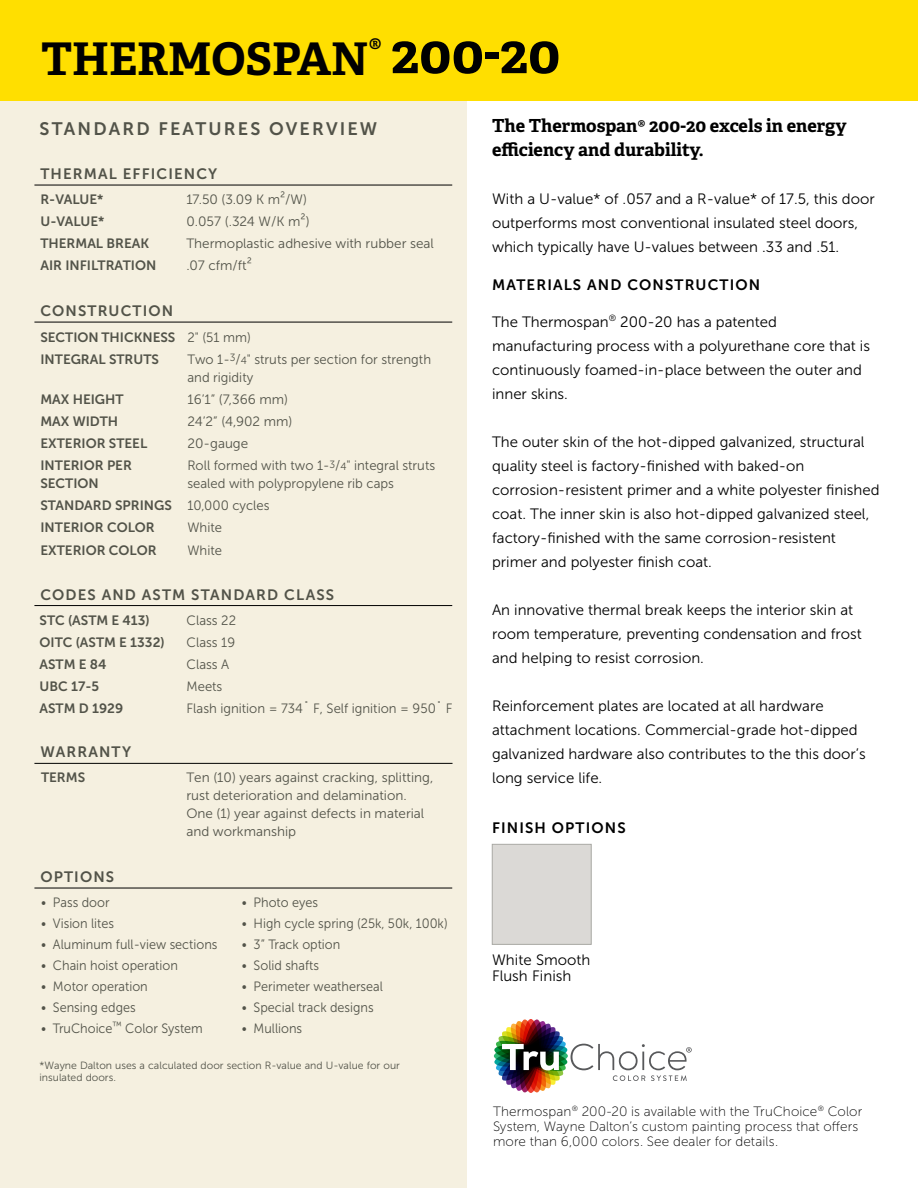
<style>
.page{position:relative;width:918px;height:1188px;background:#fff}
.page>*{position:absolute;margin:0;border:0;box-sizing:border-box;transform-origin:0 0}
.t1{font:700 45px "Adelle PE";color:#000}
.t2{font:700 18px/24px "Adelle PE";color:#000}
.t3{font:18px "Museo Sans 700";letter-spacing:.12em;color:#525349}
.t4{font:15px/24px "Museo Sans 300";color:#000}
.t5{font:15px "Museo Sans 700";letter-spacing:.075em;color:#525349}
.t6{font:15px "Museo Sans 700";letter-spacing:.075em;color:#000}
.t7{font:13.5px/18px "Museo Sans 300";color:#525349}
.t8{font:13.5px/22px "Museo Sans 700";color:#525349}
.t9{font:13.5px "Museo Sans 300";color:#525349;scale:.94 1}
.t10{font:13.5px/15px "Museo Sans 100";letter-spacing:.01em;color:#000}
.t11{font:10.5px/12.6px "Museo Sans 300";color:#525349}
.s1{font-size:54px}
.s2{font-size:51px}
.s3{font-family:"Museo Sans 300"}
.s4{font-size:10.5px}
</style>
<div class="page">
<div style="left:0;top:96px;width:466px;height:1092px;background:#f5f0e0"></div>
<hr style="left:34px;top:185px;width:418px;height:1px;background:#000">
<hr style="left:34px;top:322px;width:418px;height:1px;background:#000">
<hr style="left:34px;top:605px;width:418px;height:1px;background:#000">
<hr style="left:34px;top:763px;width:419px;height:1px;background:#000">
<hr style="left:34px;top:888px;width:418px;height:1px;background:#000">
<div style="left:492px;top:844px;width:99px;height:101px;background:#dbd9d6;border:1px solid #a9a9a4"></div>
<div style="left:0;top:0;width:918px;height:100px;background:#ffdf00"></div>
<div style="left:522px;top:1019px;width:18px;height:74px;background:#f0574d;border-radius:50%"></div>
<svg style="left:494px;top:1019px;width:198px;height:73px"></svg>
<h1 class="t1" style="left:41px;top:26px;width:521px">THERMOSPAN<sup>®</sup> <span class="s1">200</span><span class="s2">-</span><span class="s1">20</span></h1>
<p class="t3" style="left:40px;top:119px;width:339px">STANDARD FEATURES OVERVIEW</p>
<p class="t5" style="left:40px;top:166px;width:178px">THERMAL EFFICIENCY</p>
<p class="t8" style="left:40px;top:188px;width:65px">R-VALUE*</p>
<p class="t7" style="left:186px;top:191px;width:122px">17.50 (3.09 K m²/W)</p>
<p class="t8" style="left:40px;top:211px;width:66px">U-VALUE*</p>
<p class="t7" style="left:186px;top:213px;width:125px">0.057 (.324 W/K m²)</p>
<p class="t8" style="left:40px;top:233px;width:110px">THERMAL BREAK</p>
<p class="t7" style="left:186px;top:235px;width:249px">Thermoplastic adhesive with rubber seal</p>
<p class="t8" style="left:40px;top:255px;width:117px">AIR INFILTRATION</p>
<p class="t7" style="left:186px;top:257px;width:67px">.07 cfm/ft²</p>
<p class="t5" style="left:40px;top:303px;width:134px">CONSTRUCTION</p>
<p class="t8" style="left:40px;top:326px;width:212px">SECTION THICKNESS <span class="s3">2" (51 mm)<br></span>INTEGRAL STRUTS</p>
<p class="t7" style="left:187px;top:350px;width:245px">Two 1-<sup>3</sup>/<span class="s4">4</span>" struts per section for strength and rigidity</p>
<p class="t8" style="left:40px;top:388px;width:85px">MAX HEIGHT</p>
<p class="t7" style="left:187px;top:390px;width:102px">16’1” (7,366 mm)</p>
<p class="t8" style="left:40px;top:410px;width:79px">MAX WIDTH</p>
<p class="t7" style="left:187px;top:412px;width:107px">24’2” (4,902 mm)</p>
<p class="t8" style="left:40px;top:432px;width:108px">EXTERIOR STEEL</p>
<p class="t7" style="left:187px;top:435px;width:62px">20-gauge</p>
<p class="t8" style="left:40px;top:457px;width:93px;line-height:18px">INTERIOR PER<br>SECTION</p>
<p class="t7" style="left:187px;top:457px;width:249px">Roll formed with two 1-<sup>3</sup>/<span class="s4">4</span>" integral struts sealed with polypropylene rib caps</p>
<p class="t8" style="left:40px;top:495px;width:231px">STANDARD SPRINGS <span class="s3">10,000 cycles<br></span>INTERIOR COLOR</p>
<p class="t7" style="left:187px;top:519px;width:36px">White</p>
<p class="t8" style="left:40px;top:539px;width:118px">EXTERIOR COLOR</p>
<p class="t7" style="left:187px;top:541px;width:36px">White</p>
<p class="t5" style="left:40px;top:586px;width:295px">CODES AND ASTM STANDARD CLASS</p>
<p class="t8" style="left:40px;top:609px;width:112px">STC (ASTM E 413)</p>
<p class="t7" style="left:187px;top:611px;width:51px">Class 22</p>
<p class="t8" style="left:40px;top:631px;width:127px">OITC (ASTM E 1332)</p>
<p class="t7" style="left:187px;top:633px;width:50px">Class 19</p>
<p class="t8" style="left:40px;top:653px;width:68px">ASTM E 84</p>
<p class="t7" style="left:187px;top:655px;width:44px">Class A</p>
<p class="t8" style="left:40px;top:675px;width:61px">UBC 17-5</p>
<p class="t7" style="left:187px;top:678px;width:37px">Meets</p>
<p class="t8" style="left:40px;top:697px;width:85px">ASTM D 1929</p>
<p class="t7" style="left:187px;top:700px;width:268px">Flash ignition = 734˚ F, Self ignition = 950˚ F</p>
<p class="t5" style="left:40px;top:744px;width:92px">WARRANTY</p>
<p class="t8" style="left:41px;top:767px;width:46px">TERMS</p>
<p class="t7" style="left:186px;top:769px;width:249px">Ten (10) years against cracking, splitting, rust deterioration and delamination.<br>One (1) year against defects in material and workmanship</p>
<p class="t5" style="left:40px;top:868px;width:75px">OPTIONS</p>
<p class="t9" style="left:41px;top:895px;width:74px">• Pass door</p>
<p class="t9" style="left:41px;top:916px;width:79px">• Vision lites</p>
<p class="t9" style="left:41px;top:937px;width:189px">• Aluminum full-view sections</p>
<p class="t9" style="left:41px;top:958px;width:147px">• Chain hoist operation</p>
<p class="t9" style="left:41px;top:979px;width:115px">• Motor operation</p>
<p class="t9" style="left:41px;top:1000px;width:102px">• Sensing edges</p>
<p class="t9" style="left:41px;top:1021px;width:174px">• TruChoice<sup>™</sup> Color System</p>
<p class="t9" style="left:242px;top:895px;width:83px">• Photo eyes</p>
<p class="t9" style="left:242px;top:916px;width:221px">• High cycle spring (25k, 50k, 100k)</p>
<p class="t9" style="left:242px;top:937px;width:106px">• 3” Track option</p>
<p class="t9" style="left:242px;top:958px;width:84px">• Solid shafts</p>
<p class="t9" style="left:242px;top:979px;width:152px">• Perimeter weatherseal</p>
<p class="t9" style="left:242px;top:1000px;width:142px">• Special track designs</p>
<p class="t9" style="left:242px;top:1021px;width:66px">• Mullions</p>
<p class="t11" style="left:40px;top:1059px;width:362px">*Wayne Dalton uses a calculated door section R-value and U-value for our insulated doors.</p>
<p class="t2" style="left:492px;top:113px;width:356px">The Thermospan® 200-20 excels in energy efficiency and durability.</p>
<p class="t4" style="left:492px;top:187px;width:384px">With a U-value* of .057 and a R-value* of 17.5, this door outperforms most conventional insulated steel doors, which typically have U-values between .33 and .51.</p>
<p class="t6" style="left:492px;top:276px;width:270px">MATERIALS AND CONSTRUCTION</p>
<p class="t4" style="left:492px;top:310px;width:379px">The Thermospan<sup>®</sup> 200-20 has a patented manufacturing process with a polyurethane core that is continuously foamed-in-place between the outer and inner skins.</p>
<p class="t4" style="left:492px;top:430px;width:389px">The outer skin of the hot-dipped galvanized, structural quality steel is factory-finished with baked-on corrosion-resistent primer and a white polyester finished coat. The inner skin is also hot-dipped galvanized steel, factory-finished with the same corrosion-resistent primer and polyester finish coat.</p>
<p class="t4" style="left:492px;top:598px;width:371px">An innovative thermal break keeps the interior skin at room temperature, preventing condensation and frost and helping to resist corrosion.</p>
<p class="t4" style="left:492px;top:694px;width:375px">Reinforcement plates are located at all hardware attachment locations. Commercial-grade hot-dipped galvanized hardware also contributes to the this door’s long service life.</p>
<p class="t6" style="left:492px;top:819px;width:135px">FINISH OPTIONS</p>
<p class="t4" style="left:492px;top:952px;width:100px;line-height:16.5px">White Smooth<br>Flush Finish</p>
<p class="t10" style="left:493px;top:1104px;width:371px">Thermospan<sup>®</sup> 200-20 is available with the TruChoice<sup>®</sup> Color<br>System, Wayne Dalton’s custom painting process that offers more than 6,000 colors. See dealer for details.</p>
</div>
